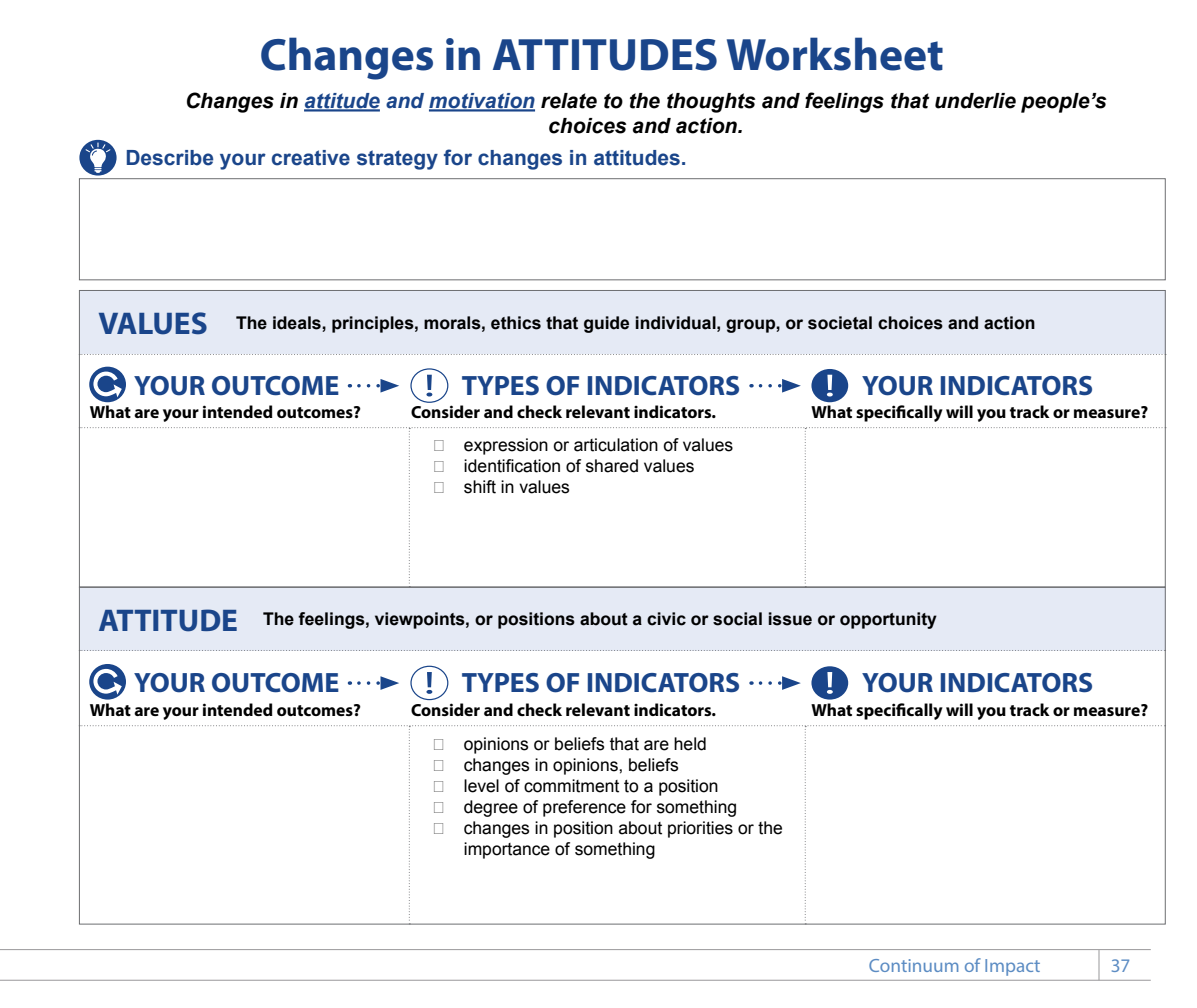
<style>
.page{position:relative;width:1197px;height:1008px;background:#fff}
.page>*{position:absolute;margin:0;border:0;box-sizing:border-box;transform-origin:0 0}
.t1{font:700 45.5px "Myriad Pro";color:#1a458a}
.t2{font:700 31.5px "Myriad Pro";color:#1a458a}
.t3{font:700 28px "Myriad Pro";color:#1a458a}
.t4{font:italic 700 21px/25.2px "Arial";color:#000;text-align:center}
.t5{font:700 21px "Arial";color:#1a458a}
.t6{font:19.25px "Myriad Pro";color:#5c8cc3}
.t7{font:17.5px/21px "Arial";color:#000}
.t8{font:700 17.5px "Myriad Pro";color:#000}
.t9{font:700 17.5px "Arial";color:#000}
.s1{color:#1a458a}
</style>
<div class="page">
<hr style="left:0;top:980px;width:1151px;height:1px;background:#99989a">
<hr style="left:0;top:949px;width:1151px;height:1px;background:#99989a">
<hr style="left:1099px;top:950px;width:1px;height:30px;background:#99989a">
<div style="left:79px;top:587px;width:1087px;height:64px;background:#e5eaf5"></div>
<div style="left:79px;top:290px;width:1087px;height:64px;background:#e5eaf5"></div>
<svg style="left:79px;top:650px;width:1087px;height:1px"></svg>
<svg style="left:81px;top:354px;width:1082px;height:1px"></svg>
<hr style="left:304px;top:109px;width:76px;height:3px;background:#1a458a">
<hr style="left:429px;top:109px;width:106px;height:3px;background:#1a458a">
<svg style="left:81px;top:427px;width:1082px;height:157px"></svg>
<svg style="left:79px;top:725px;width:1087px;height:199px"></svg>
<div style="left:79px;top:178px;width:1087px;height:102px;border:1px solid #6d6e71"></div>
<div style="left:811px;top:369px;width:37px;height:33px;background:#1a458a;border-radius:50%"></div>
<svg style="left:827px;top:375px;width:6px;height:22px"></svg>
<div style="left:410px;top:368px;width:38px;height:35px;border:1px solid #1a458a;border-radius:50%"></div>
<svg style="left:426px;top:375px;width:6px;height:22px"></svg>
<svg style="left:359px;top:379px;width:40px;height:14px"></svg>
<svg style="left:760px;top:379px;width:41px;height:14px"></svg>
<div style="left:89px;top:367px;width:37px;height:35px;background:#1a458a;border-radius:50%"></div>
<svg style="left:92px;top:372px;width:30px;height:27px"></svg>
<div style="left:811px;top:666px;width:37px;height:34px;background:#1a458a;border-radius:50%"></div>
<svg style="left:827px;top:672px;width:6px;height:22px"></svg>
<div style="left:410px;top:666px;width:38px;height:34px;border:1px solid #1a458a;border-radius:50%"></div>
<svg style="left:426px;top:672px;width:6px;height:22px"></svg>
<svg style="left:359px;top:676px;width:40px;height:14px"></svg>
<svg style="left:760px;top:676px;width:41px;height:14px"></svg>
<svg style="left:89px;top:664px;width:37px;height:36px"></svg>
<svg style="left:92px;top:669px;width:30px;height:27px"></svg>
<svg style="left:79px;top:140px;width:38px;height:36px"></svg>
<svg style="left:86px;top:142px;width:24px;height:31px"></svg>
<h1 class="t1" style="left:260px;top:25px;width:685px">Changes in ATTITUDES Worksheet</h1>
<p class="t4" style="left:185px;top:89px;width:923px">Changes in <span class="s1">attitude and motivation</span> relate to the thoughts and feelings that underlie people’s choices and action.</p>
<p class="t5" style="left:125px;top:144px;width:563px">Describe your creative strategy for changes in attitudes.</p>
<h2 class="t2" style="left:98px;top:303px;width:111px">VALUES</h2>
<p class="t9" style="left:236px;top:311px;width:801px">The ideals, principles, morals, ethics that guide individual, group, or societal choices and action</p>
<h3 class="t3" style="left:134px;top:367px;width:207px">YOUR OUTCOME</h3>
<p class="t8" style="left:90px;top:401px;width:273px">What are your intended outcomes?</p>
<h3 class="t3" style="left:462px;top:367px;width:280px">TYPES OF INDICATORS</h3>
<p class="t8" style="left:411px;top:401px;width:307px">Consider and check relevant indicators.</p>
<p class="t7" style="left:432px;top:435px;width:302px">̍ expression or articulation of values ̍ identification of shared values<br>̍ shift in values</p>
<h3 class="t3" style="left:862px;top:367px;width:233px">YOUR INDICATORS</h3>
<p class="t8" style="left:811px;top:401px;width:338px">What specifically will you track or measure?</p>
<h2 class="t2" style="left:98px;top:600px;width:141px">ATTITUDE</h2>
<p class="t9" style="left:263px;top:608px;width:675px">The feelings, viewpoints, or positions about a civic or social issue or opportunity</p>
<h3 class="t3" style="left:134px;top:665px;width:207px">YOUR OUTCOME</h3>
<p class="t8" style="left:90px;top:699px;width:273px">What are your intended outcomes?</p>
<h3 class="t3" style="left:462px;top:665px;width:280px">TYPES OF INDICATORS</h3>
<p class="t8" style="left:411px;top:699px;width:307px">Consider and check relevant indicators.</p>
<p class="t7" style="left:432px;top:733px;width:276px">̍ opinions or beliefs that are held</p>
<p class="t7" style="left:432px;top:754px;width:248px">̍ changes in opinions, beliefs</p>
<p class="t7" style="left:432px;top:775px;width:288px">̍ level of commitment to a position</p>
<p class="t7" style="left:432px;top:796px;width:306px">̍ degree of preference for something</p>
<p class="t7" style="left:432px;top:817px;width:352px">̍ changes in position about priorities or the</p>
<p class="t7" style="left:464px;top:838px;width:193px">importance of something</p>
<h3 class="t3" style="left:862px;top:665px;width:233px">YOUR INDICATORS</h3>
<p class="t8" style="left:811px;top:699px;width:338px">What specifically will you track or measure?</p>
<p class="t6" style="left:869px;top:954px;width:173px">Continuum of Impact</p>
<p class="t6" style="left:1111px;top:953px;width:21px">37</p>
</div>
